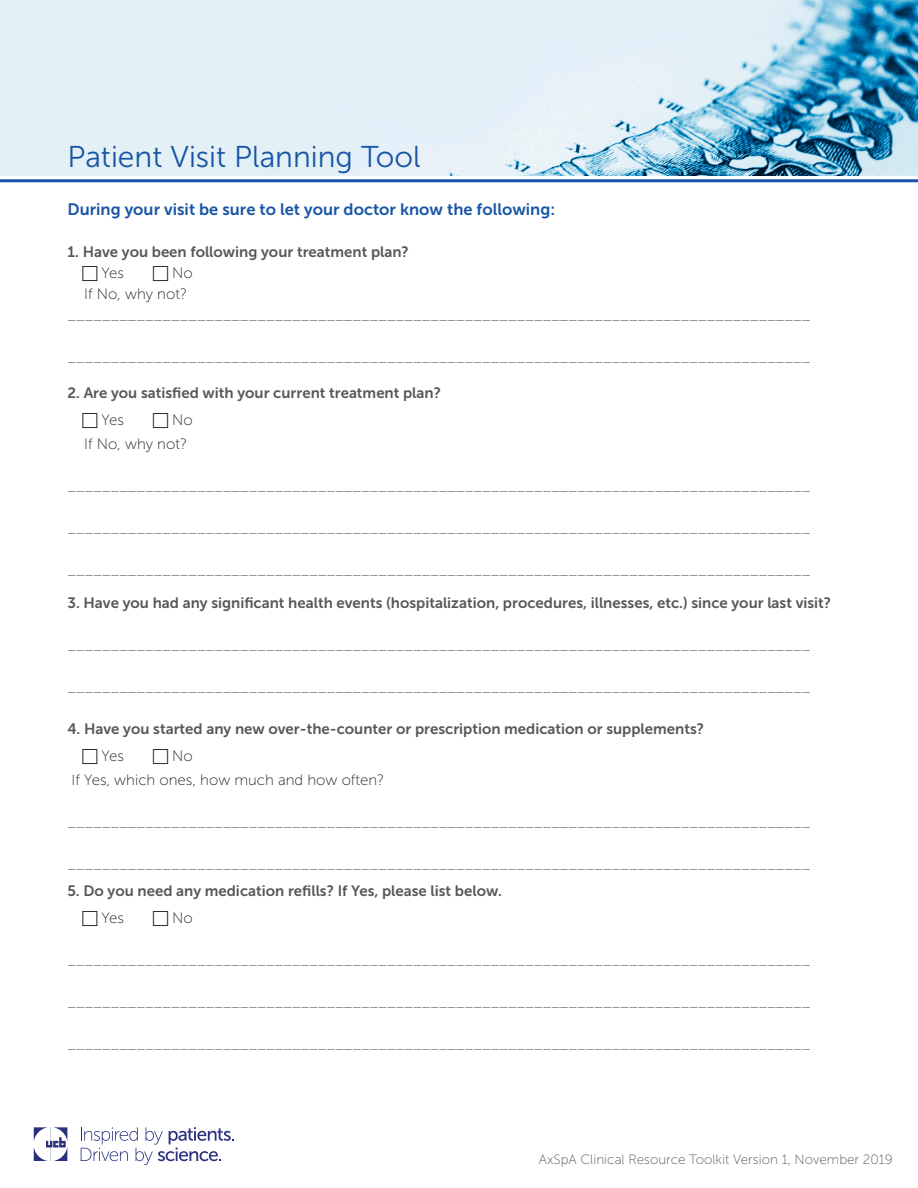
<style>
.page{position:relative;width:918px;height:1188px;background:#fff}
.page>*{position:absolute;margin:0;border:0;box-sizing:border-box;transform-origin:0 0}
.t1{font:30px "Museo Sans 300";color:#1855a5}
.t2{font:16.5px "Museo Sans 700";color:#1855a5}
.t3{font:15px "Museo Sans 100";color:#57585a}
.t4{font:15px "Museo Sans 700";color:#57585a}
.t5{font:15px "Museo Sans 100";color:#231f20}
.t6{font:13.5px "Museo Sans 100";color:#57585a}
</style>
<div class="page">
<svg style="left:81px;top:1127px;width:153px;height:38px"></svg>
<svg style="left:34px;top:1127px;width:33px;height:34px"></svg>
<img style="left:0;top:0;width:918px;height:176px">
<hr style="left:0;top:179px;width:918px;height:3px;background:#1855a5">
<p class="t1" style="left:68px;top:140px;width:355px">Patient Visit Planning Tool</p>
<p class="t2" style="left:68px;top:200px;width:489px">During your visit be sure to let your doctor know the following:</p>
<p class="t4" style="left:68px;top:243px;width:343px">1. Have you been following your treatment plan?</p>
<p class="t5" style="left:102px;top:265px;width:24px">Yes</p>
<p class="t5" style="left:172px;top:265px;width:22px">No</p>
<p class="t5" style="left:84px;top:286px;width:105px">If No, why not?</p>
<p class="t3" style="left:68px;top:307px;width:745px">______________________________________________________________________________________</p>
<p class="t3" style="left:68px;top:349px;width:745px">______________________________________________________________________________________</p>
<p class="t4" style="left:68px;top:384px;width:375px">2. Are you satisfied with your current treatment plan?</p>
<p class="t5" style="left:102px;top:412px;width:24px">Yes</p>
<p class="t5" style="left:172px;top:412px;width:22px">No</p>
<p class="t5" style="left:84px;top:436px;width:105px">If No, why not?</p>
<p class="t3" style="left:68px;top:478px;width:745px">______________________________________________________________________________________</p>
<p class="t3" style="left:68px;top:520px;width:745px">______________________________________________________________________________________</p>
<p class="t3" style="left:68px;top:562px;width:745px">______________________________________________________________________________________</p>
<p class="t4" style="left:68px;top:594px;width:765px">3. Have you had any significant health events (hospitalization, procedures, illnesses, etc.) since your last visit?</p>
<p class="t3" style="left:68px;top:637px;width:745px">______________________________________________________________________________________</p>
<p class="t3" style="left:68px;top:679px;width:745px">______________________________________________________________________________________</p>
<p class="t4" style="left:68px;top:720px;width:638px">4. Have you started any new over-the-counter or prescription medication or supplements?</p>
<p class="t5" style="left:102px;top:748px;width:24px">Yes</p>
<p class="t5" style="left:172px;top:748px;width:22px">No</p>
<p class="t5" style="left:72px;top:772px;width:314px">If Yes, which ones, how much and how often?</p>
<p class="t3" style="left:68px;top:814px;width:745px">______________________________________________________________________________________</p>
<p class="t3" style="left:68px;top:856px;width:745px">______________________________________________________________________________________</p>
<p class="t4" style="left:68px;top:882px;width:436px">5. Do you need any medication refills? If Yes, please list below.</p>
<p class="t5" style="left:102px;top:910px;width:24px">Yes</p>
<p class="t5" style="left:172px;top:910px;width:22px">No</p>
<p class="t3" style="left:68px;top:952px;width:745px">______________________________________________________________________________________</p>
<p class="t3" style="left:68px;top:994px;width:745px">______________________________________________________________________________________</p>
<p class="t3" style="left:68px;top:1036px;width:745px">______________________________________________________________________________________</p>
<p class="t6" style="left:539px;top:1153px;width:355px">AxSpA Clinical Resource Toolkit Version 1, November 2019</p>
</div>
